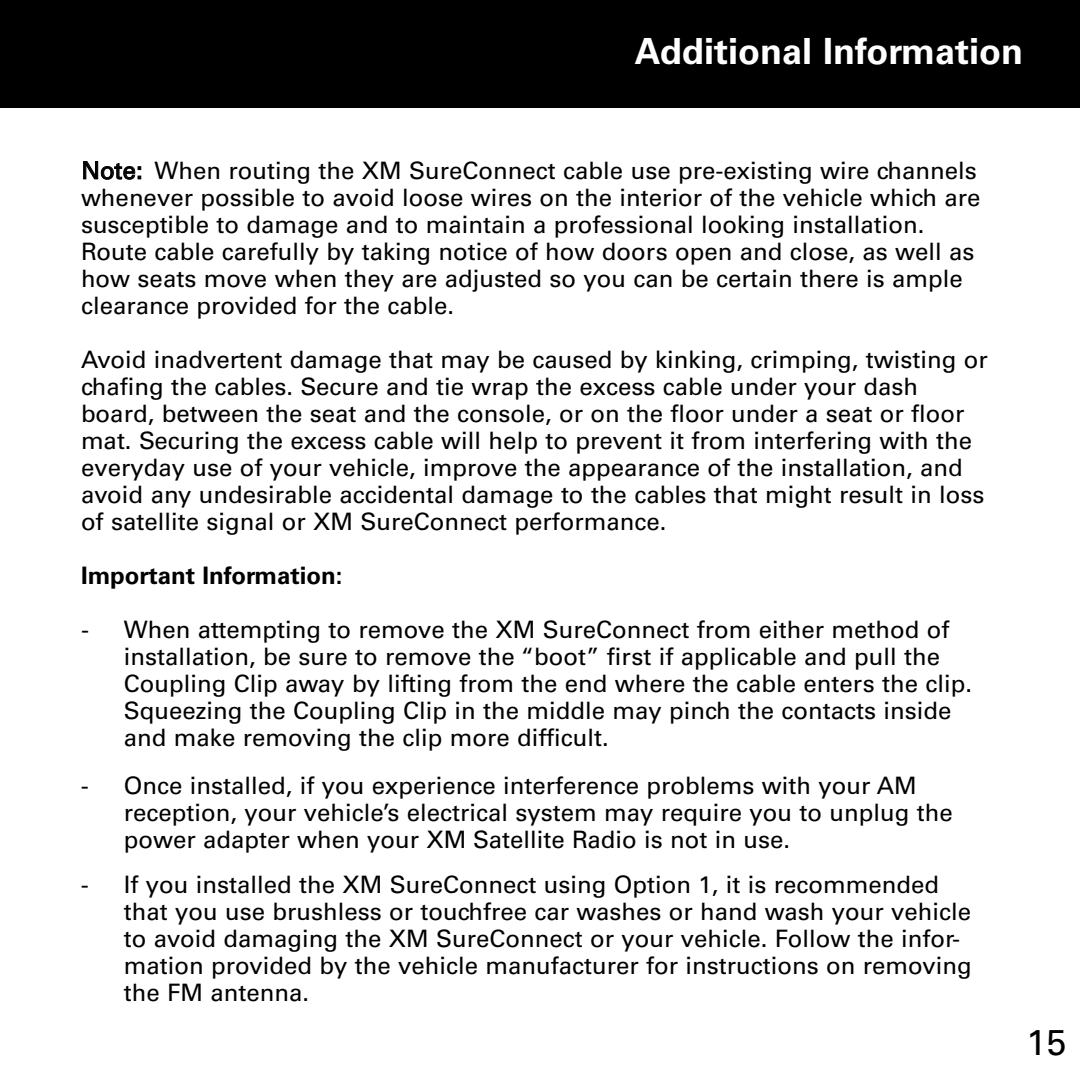
<style>
.page{position:relative;width:1080px;height:1080px;background:#fff}
.page>*{position:absolute;margin:0;border:0;box-sizing:border-box;transform-origin:0 0}
.t1{font:700 36px "Univers LT";color:#fff}
.t2{font:36px "Univers LT";color:#000}
.t3{font:24px/27px "Univers LT";color:#000}
.t4{font:700 24px "Univers LT";color:#000}
</style>
<div class="page">
<div style="left:0;top:0;width:1080px;height:108px;background:#000"></div>
<h1 class="t1" style="left:635px;top:30px;width:390px">Additional Information</h1>
<p class="t3" style="left:81px;top:157px;width:901px">Note: When routing the XM SureConnect cable use pre-existing wire channels whenever possible to avoid loose wires on the interior of the vehicle which are susceptible to damage and to maintain a professional looking installation.<br>Route cable carefully by taking notice of how doors open and close, as well as how seats move when they are adjusted so you can be certain there is ample clearance provided for the cable.</p>
<p class="t3" style="left:81px;top:346px;width:908px">Avoid inadvertent damage that may be caused by kinking, crimping, twisting or chafing the cables. Secure and tie wrap the excess cable under your dash board, between the seat and the console, or on the floor under a seat or floor mat. Securing the excess cable will help to prevent it from interfering with the everyday use of your vehicle, improve the appearance of the installation, and avoid any undesirable accidental damage to the cables that might result in loss of satellite signal or XM SureConnect performance.</p>
<p class="t4" style="left:81px;top:562px;width:263px">Important Information:</p>
<p class="t3" style="left:124px;top:616px;width:850px;text-indent:-43px">- When attempting to remove the XM SureConnect from either method of installation, be sure to remove the “boot” first if applicable and pull the Coupling Clip away by lifting from the end where the cable enters the clip.<br>Squeezing the Coupling Clip in the middle may pinch the contacts inside and make removing the clip more difficult.</p>
<p class="t3" style="left:124px;top:772px;width:831px;text-indent:-43px">- Once installed, if you experience interference problems with your AM reception, your vehicle’s electrical system may require you to unplug the power adapter when your XM Satellite Radio is not in use.</p>
<p class="t3" style="left:124px;top:871px;width:850px;text-indent:-43px">- If you installed the XM SureConnect using Option 1, it is recommended that you use brushless or touchfree car washes or hand wash your vehicle to avoid damaging the XM SureConnect or your vehicle. Follow the infor&shy;mation provided by the vehicle manufacturer for instructions on removing the FM antenna.</p>
<h1 class="t2" style="left:1026px;top:1021px;width:42px">15</h1>
</div>
